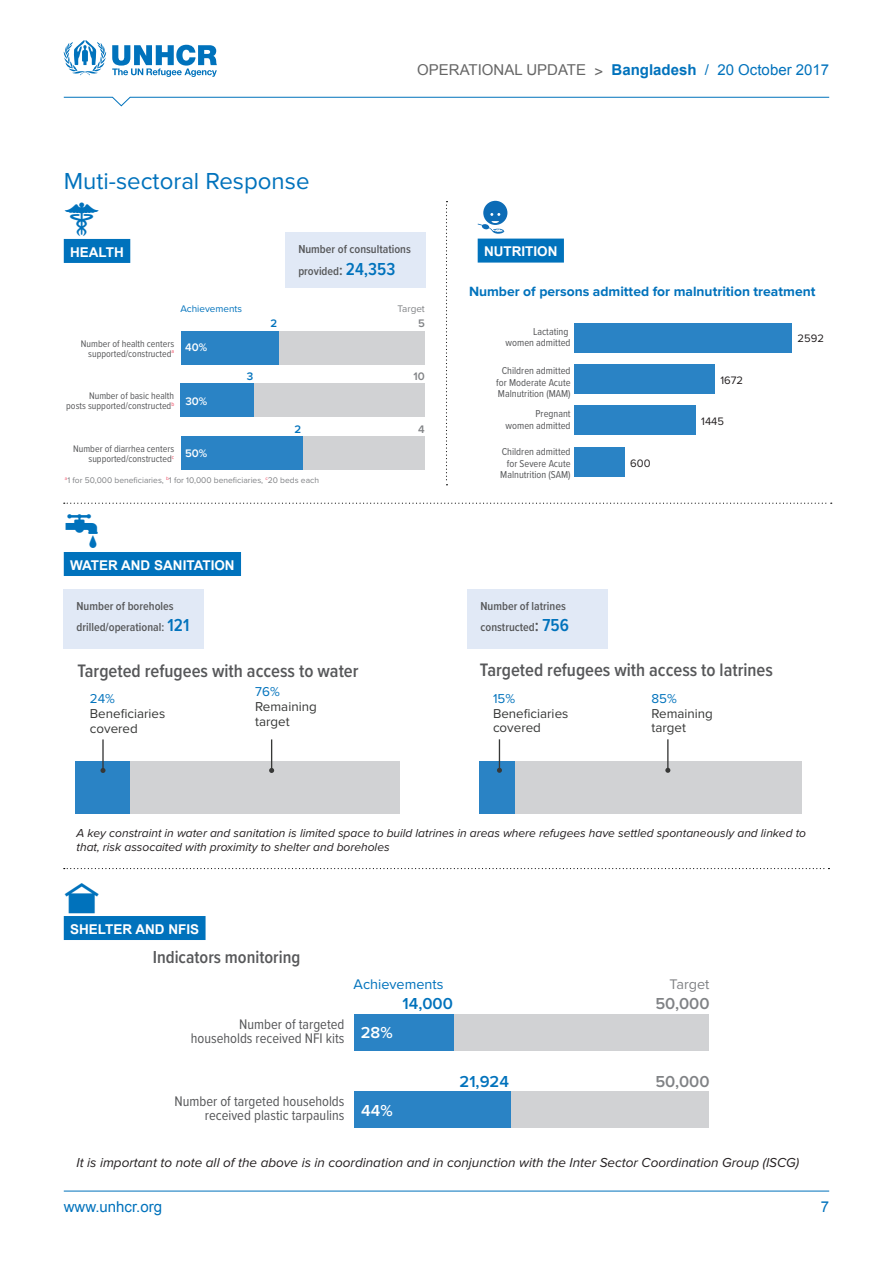
<style>
.page{position:relative;width:893px;height:1263px;background:#fff}
.page>*{position:absolute;margin:0;border:0;box-sizing:border-box;transform-origin:0 0}
.GENERIC_REPORT_-_tit{font:24px "Proxima Nova";color:#0072bc}
.t1{font:600 18.75px "Proxima Nova Cond";color:#57585a}
.indicator_title{font:600 18px "Proxima Nova Cond";color:#57585a}
.t2{font:600 16.5px "Proxima Nova";color:#0072bc}
.t3{font:600 16.5px "Proxima Nova";color:#808285}
.t4{font:600 16.5px "Proxima Nova";color:#fff}
.t5{font:15px "Arial";color:#666}
.t6{font:15px "Arial";color:#0072bc}
.t7{font:14.4px/14.4px "Proxima Nova Cond";color:#57585a;text-align:right}
.t8{font:14.4px "Proxima Nova";color:#0072bc}
.t9{font:14.4px "Proxima Nova";color:#808285}
.t10{font:700 13.8px "Proxima Nova";color:#0072bc}
.GENERIC_REPORT_-_mai{font:italic 13.5px "Proxima Nova";color:#231f20}
.UPDATES___FACTSHEETS{font:700 13.5px "Arial";color:#fff}
.t11{font:13.35px/15px "Proxima Nova";color:#373837}
.GENERIC_REPORT_-_mai-2{font:italic 12px/13.5px "Proxima Nova";color:#231f20}
.indicator_title-2{font:600 12px/21.6px "Proxima Nova Cond";color:#57585a}
.t12{font:11.25px "Proxima Nova";color:#231f20}
.t13{font:600 11.25px "Proxima Nova";color:#fff}
.t14{font:600 11.25px "Proxima Nova";color:#808285}
.t15{font:600 11.25px "Proxima Nova";color:#0072bc}
.t16{font:10.35px/11.6px "Proxima Nova Cond";color:#57585a;text-align:right}
.t17{font:9.9px/9.9px "Proxima Nova Cond";color:#57585a;text-align:right}
.t18{font:9.9px "Proxima Nova";color:#0072bc}
.t19{font:9.9px "Proxima Nova";color:#808285}
.t20{font:8.55px "Proxima Nova";color:#808285}
.s1{font-weight:700;color:#0072bc}
.s2{color:#0072bc}
.s3{font-size:15px}
.s4{font-size:18px;color:#0072bc}
.s5{font-size:16.95px}
</style>
<div class="page">
<hr style="left:64px;top:1191px;width:765px;height:1px;background:#0072bc">
<svg style="left:63px;top:40px;width:154px;height:37px"></svg>
<svg style="left:63px;top:97px;width:767px;height:10px"></svg>
<div style="left:64px;top:239px;width:66px;height:24px;background:#0072bc"></div>
<div style="left:64px;top:552px;width:177px;height:24px;background:#0072bc"></div>
<div style="left:64px;top:916px;width:142px;height:24px;background:#0072bc"></div>
<div style="left:478px;top:239px;width:86px;height:24px;background:#0072bc"></div>
<svg style="left:478px;top:201px;width:29px;height:33px"></svg>
<div style="left:286px;top:232px;width:140px;height:56px;background:#e1e9f6"></div>
<div style="left:278px;top:331px;width:146px;height:34px;background:#d1d2d4"></div>
<div style="left:254px;top:384px;width:170px;height:33px;background:#d1d2d4"></div>
<div style="left:303px;top:436px;width:121px;height:34px;background:#d1d2d4"></div>
<div style="left:181px;top:331px;width:97px;height:34px;background:#2a83c5"></div>
<div style="left:181px;top:384px;width:73px;height:33px;background:#2a83c5"></div>
<div style="left:181px;top:436px;width:122px;height:34px;background:#2a83c5"></div>
<div style="left:64px;top:589px;width:140px;height:59px;background:#e1e9f6"></div>
<div style="left:468px;top:589px;width:140px;height:59px;background:#e1e9f6"></div>
<div style="left:453px;top:1014px;width:256px;height:37px;background:#d1d2d4"></div>
<div style="left:510px;top:1091px;width:199px;height:37px;background:#d1d2d4"></div>
<div style="left:354px;top:1014px;width:99px;height:37px;background:#2a83c5"></div>
<div style="left:354px;top:1091px;width:156px;height:37px;background:#2a83c5"></div>
<svg style="left:64px;top:868px;width:765px;height:1px"></svg>
<svg style="left:64px;top:503px;width:768px;height:1px"></svg>
<svg style="left:446px;top:201px;width:1px;height:284px"></svg>
<div style="left:575px;top:323px;width:217px;height:29px;background:#2a83c5"></div>
<div style="left:575px;top:364px;width:140px;height:30px;background:#2a83c5"></div>
<div style="left:575px;top:406px;width:121px;height:29px;background:#2a83c5"></div>
<div style="left:575px;top:447px;width:50px;height:29px;background:#2a83c5"></div>
<div style="left:75px;top:761px;width:56px;height:53px;background:#2a83c5"></div>
<div style="left:131px;top:761px;width:269px;height:53px;background:#d1d2d4"></div>
<hr style="left:271px;top:739px;width:1px;height:31px;background:#373837">
<svg style="left:269px;top:768px;width:5px;height:5px"></svg>
<hr style="left:102px;top:739px;width:2px;height:31px;background:#373837">
<svg style="left:100px;top:768px;width:6px;height:5px"></svg>
<div style="left:479px;top:761px;width:36px;height:53px;background:#2a83c5"></div>
<div style="left:515px;top:761px;width:287px;height:53px;background:#d1d2d4"></div>
<hr style="left:667px;top:739px;width:1px;height:31px;background:#373837">
<svg style="left:665px;top:768px;width:5px;height:5px"></svg>
<hr style="left:499px;top:739px;width:1px;height:31px;background:#373837">
<svg style="left:497px;top:768px;width:5px;height:5px"></svg>
<p class="GENERIC_REPORT_-_tit" style="left:64px;top:167px;width:247px">Muti-sectoral Response</p>
<p class="t5" style="left:417px;top:60px;width:413px">OPERATIONAL UPDATE &gt; <span class="s1">Bangladesh</span> <span class="s2">/ 20 October 2017</span></p>
<p class="UPDATES___FACTSHEETS" style="left:70px;top:243px;width:55px">HEALTH</p>
<p class="indicator_title-2" style="left:298px;top:238px;width:114px">Number of consultations</p>
<p class="UPDATES___FACTSHEETS" style="left:484px;top:242px;width:75px">NUTRITION</p>
<p class="indicator_title-2" style="left:298px;top:260px;width:99px">provided<span class="s3">:</span> <span class="s4">24,353</span></p>
<p class="t18" style="left:180px;top:303px;width:63px">Achievements</p>
<p class="t19" style="left:397px;top:303px;width:29px">Target</p>
<p class="t17" style="left:88px;top:338px;width:121px;text-align:left;text-indent:-7px">Number of health centers supported/constructed<sup>a</sup> <sup>40%</sup></p>
<p class="t17" style="left:66px;top:391px;width:109px">Number of basic health<br>posts supported/constructed<sup>b</sup></p>
<p class="t13" style="left:185px;top:395px;width:23px">30%</p>
<p class="t17" style="left:73px;top:443px;width:102px">Number of diarrhea centers supported/constructed<sup>c</sup></p>
<p class="t13" style="left:185px;top:447px;width:24px">50%</p>
<p class="t15" style="left:271px;top:316px;width:8px">2</p>
<p class="t14" style="left:418px;top:316px;width:8px">5</p>
<p class="t15" style="left:247px;top:370px;width:8px">3</p>
<p class="t14" style="left:414px;top:370px;width:13px">10</p>
<p class="t15" style="left:295px;top:422px;width:8px">2</p>
<p class="t14" style="left:418px;top:422px;width:8px">4</p>
<p class="t20" style="left:65px;top:475px;width:256px"><sup>a</sup>1 for 50,000 beneficiaries, <sup>b</sup>1 for 10,000 beneficiaries, <sup>c</sup>20 beds each</p>
<p class="UPDATES___FACTSHEETS" style="left:70px;top:556px;width:166px">WATER AND SANITATION</p>
<p class="t10" style="left:469px;top:283px;width:348px">Number of persons admitted for malnutrition treatment</p>
<p class="t12" style="left:798px;top:332px;width:28px">2592</p>
<p class="t12" style="left:720px;top:373px;width:24px">1672</p>
<p class="t12" style="left:701px;top:415px;width:24px">1445</p>
<p class="t12" style="left:630px;top:456px;width:22px">600</p>
<p class="t16" style="left:505px;top:325px;width:67px">Lactating women admitted</p>
<p class="t16" style="left:496px;top:364px;width:76px;text-align:center">Children admitted for Moderate Acute<br>Malnutrition (MAM)</p>
<p class="t16" style="left:505px;top:408px;width:67px">Pregnant women admitted</p>
<p class="t16" style="left:500px;top:445px;width:72px">Children admitted for Severe Acute<br>Malnutrition (SAM)</p>
<p class="indicator_title-2" style="left:77px;top:594px;width:114px">Number of boreholes drilled/operational: <span class="s4">121</span></p>
<p class="indicator_title-2" style="left:480px;top:594px;width:90px">Number of latrines constructed<span class="s5">:</span> <span class="s4">756</span></p>
<p class="t1" style="left:77px;top:656px;width:283px">Targeted refugees with access to water</p>
<p class="t11" style="left:90px;top:691px;width:77px"><span class="s2">24%<br></span>Beneficiaries covered</p>
<p class="t11" style="left:255px;top:685px;width:63px"><span class="s2">76%<br></span>Remaining target</p>
<p class="t1" style="left:480px;top:656px;width:295px">Targeted refugees with access to latrines</p>
<p class="t11" style="left:493px;top:691px;width:77px"><span class="s2">15%<br></span>Beneficiaries covered</p>
<p class="t11" style="left:651px;top:691px;width:63px"><span class="s2">85%<br></span>Remaining target</p>
<p class="GENERIC_REPORT_-_mai-2" style="left:77px;top:827px;width:731px">A key constraint in water and sanitation is limited space to build latrines in areas where refugees have settled spontaneously and linked to that, risk assocaited with proximity to shelter and boreholes</p>
<p class="UPDATES___FACTSHEETS" style="left:70px;top:920px;width:131px">SHELTER AND NFIS</p>
<p class="indicator_title" style="left:153px;top:944px;width:149px">Indicators monitoring</p>
<p class="t8" style="left:353px;top:976px;width:91px">Achievements</p>
<p class="t9" style="left:670px;top:976px;width:41px">Target</p>
<p class="t2" style="left:403px;top:993px;width:52px">14,000</p>
<p class="t3" style="left:655px;top:993px;width:56px">50,000</p>
<p class="t7" style="left:191px;top:1016px;width:203px;text-align:center">Number of targeted<br>households received NFI kits <sup>28%</sup></p>
<p class="t7" style="left:174px;top:1093px;width:171px">Number of targeted households received plastic tarpaulins</p>
<p class="t4" style="left:361px;top:1100px;width:33px">44%</p>
<p class="t2" style="left:460px;top:1072px;width:51px">21,924</p>
<p class="t3" style="left:655px;top:1072px;width:56px">50,000</p>
<p class="GENERIC_REPORT_-_mai" style="left:77px;top:1155px;width:724px">It is important to note all of the above is in coordination and in conjunction with the Inter Sector Coordination Group (ISCG)</p>
<p class="t6" style="left:64px;top:1197px;width:100px">www.unhcr.org</p>
<p class="t6" style="left:821px;top:1197px;width:10px">7</p>
</div>
